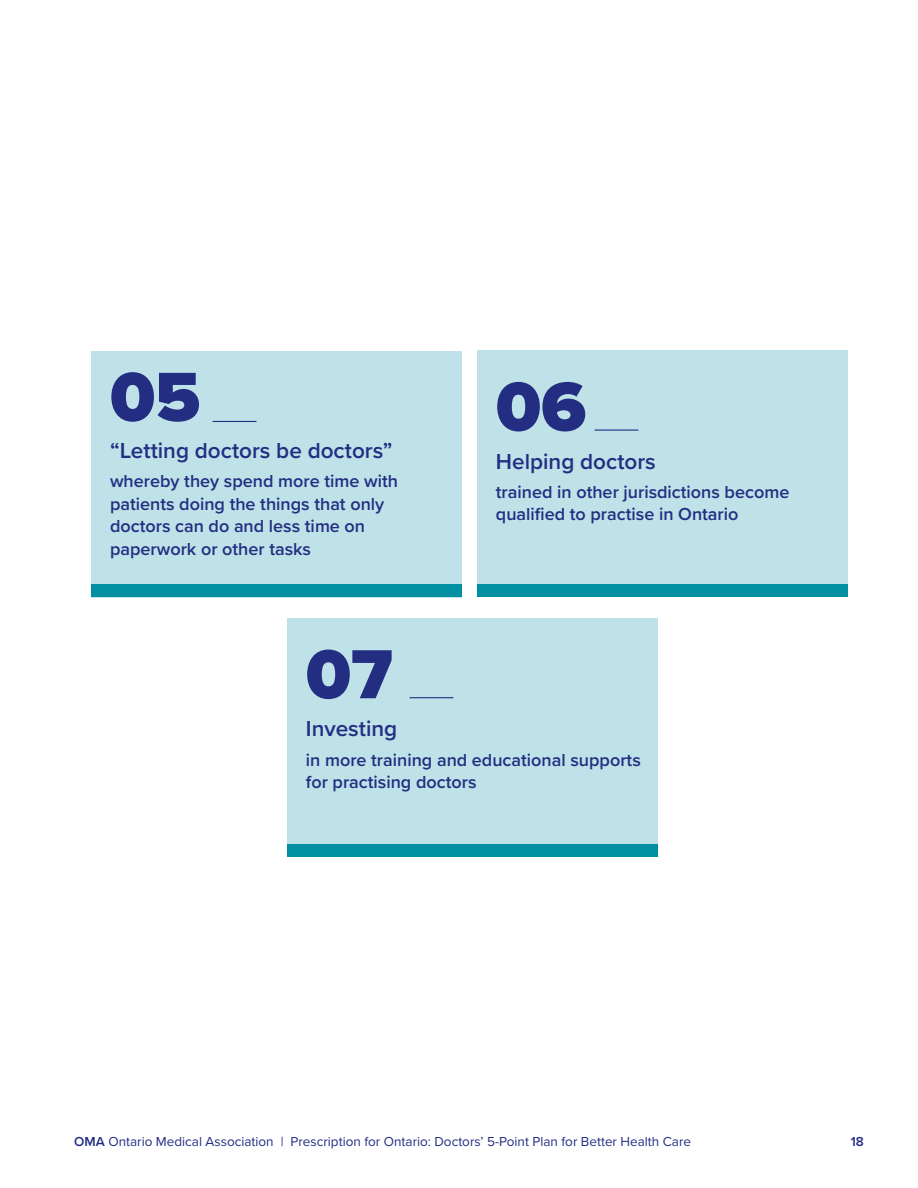
<style>
.page{position:relative;width:918px;height:1188px;background:#fff}
.page>*{position:absolute;margin:0;border:0;box-sizing:border-box;transform-origin:0 0}
.t1{font:900 72px "Proxima Nova";color:#232e83}
.blue_box_text{font:600 22.5px "Proxima Nova";color:#232e83}
.blue_box_text-2{font:600 18px/22.5px "Proxima Nova";color:#232e83}
.t2{font:13.5px "Proxima Nova";color:#232e83}
.t3{font:600 13.5px "Proxima Nova";color:#232e83}
.s1{font-weight:600}
</style>
<div class="page">
<div style="left:91px;top:351px;width:370px;height:246px;background:#bee2e7"></div>
<hr style="left:213px;top:421px;width:43px;height:1px;background:#232e83">
<div style="left:91px;top:585px;width:370px;height:12px;background:#0090a1"></div>
<div style="left:477px;top:350px;width:370px;height:247px;background:#bee2e7"></div>
<div style="left:287px;top:618px;width:370px;height:239px;background:#bee2e7"></div>
<hr style="left:595px;top:430px;width:43px;height:1px;background:#232e83">
<hr style="left:410px;top:697px;width:43px;height:1px;background:#232e83">
<div style="left:477px;top:585px;width:370px;height:12px;background:#0090a1"></div>
<div style="left:287px;top:844px;width:370px;height:13px;background:#0090a1"></div>
<p class="t1" style="left:110px;top:343px;width:92px">05</p>
<p class="blue_box_text" style="left:110px;top:434px;width:284px">“Letting doctors be doctors”</p>
<p class="blue_box_text-2" style="left:110px;top:469px;width:289px">whereby they spend more time with patients doing the things that only doctors can do and less time on paperwork or other tasks</p>
<p class="t1" style="left:306px;top:621px;width:88px">07</p>
<p class="t1" style="left:496px;top:353px;width:92px">06</p>
<p class="blue_box_text" style="left:496px;top:444px;width:161px">Helping doctors</p>
<p class="blue_box_text-2" style="left:496px;top:480px;width:295px">trained in other jurisdictions become qualified to practise in Ontario</p>
<p class="blue_box_text" style="left:306px;top:712px;width:93px">Investing</p>
<p class="blue_box_text-2" style="left:306px;top:748px;width:336px">in more training and educational supports for practising doctors</p>
<p class="t2" style="left:74px;top:1132px;width:618px"><span class="s1">OMA</span> Ontario Medical Association | Prescription for Ontario: Doctors’ 5-Point Plan for Better Health Care</p>
<p class="t3" style="left:851px;top:1132px;width:15px">18</p>
</div>
